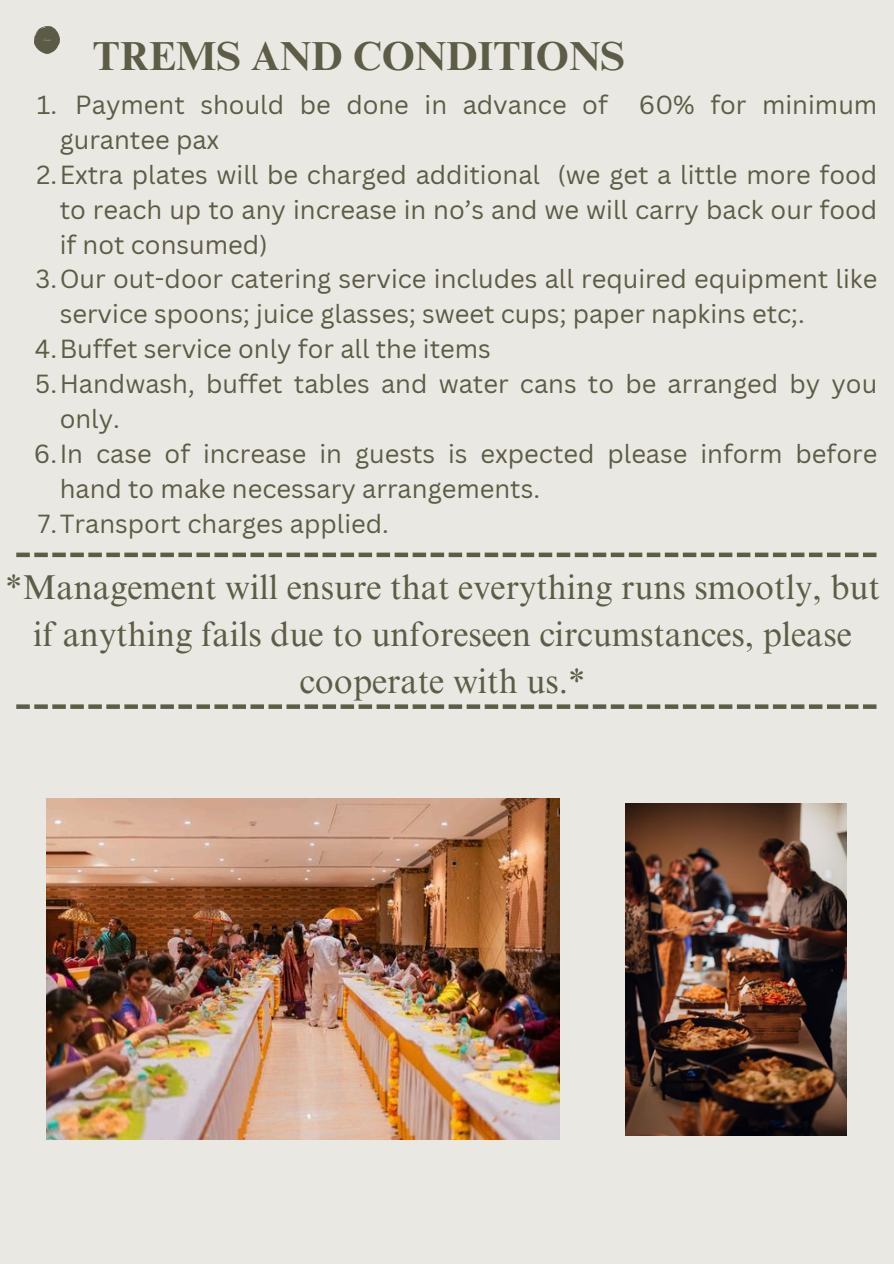
<style>
.page{position:relative;width:894px;height:1264px;background:#fff}
.page>*{position:absolute;margin:0;border:0;box-sizing:border-box;transform-origin:0 0}
.t1{font:700 40.5px "Times NRMT Pro";color:#5d5c46}
.t2{font:34.5px/47.2px "Times NRMT Pro";color:#5d5c46;text-align:center}
.t3{font:25.5px/34.8px "Canva Sans";color:#5d5c46}
</style>
<div class="page">
<div style="left:0;top:0;width:893px;height:1263px;background:#eae8e3"></div>
<img style="left:47px;top:798px;width:512px;height:341px">
<img style="left:625px;top:803px;width:221px;height:332px">
<img style="left:34px;top:26px;width:26px;height:27px">
<svg style="left:16px;top:552px;width:860px;height:5px"></svg>
<svg style="left:16px;top:704px;width:860px;height:5px"></svg>
<p class="t1" style="left:93px;top:41px;width:533px">TREMS AND CONDITIONS</p>
<p class="t3" style="left:60px;top:87px;width:818px;text-indent:16px">Payment should be done in advance of 60% for minimum gurantee pax</p>
<p class="t3" style="left:37px;top:87px;width:22px">1.</p>
<p class="t3" style="left:60px;top:156px;width:819px;text-align:justify;text-indent:-23px">2.Extra plates will be charged additional (we get a little more food to reach up to any increase in no’s and we will carry back our food if not consumed)</p>
<p class="t3" style="left:60px;top:261px;width:819px;text-indent:-24px">3.Our out-door catering service includes all required equipment like service spoons; juice glasses; sweet cups; paper napkins etc;.</p>
<p class="t3" style="left:35px;top:331px;width:457px">4.Buffet service only for all the items</p>
<p class="t3" style="left:60px;top:366px;width:818px;text-indent:-24px">5.Handwash, buffet tables and water cans to be arranged by you only.</p>
<h2 class="t3" style="left:60px;top:435px;width:819px;text-indent:-26px">6.In case of increase in guests is expected please inform before hand to make necessary arrangements.</h2>
<p class="t3" style="left:38px;top:505px;width:352px">7.Transport charges applied.</p>
<p class="t2" style="left:5px;top:567px;width:876px">*Management will ensure that everything runs smootly, but if anything fails due to unforeseen circumstances, please cooperate with us.*</p>
</div>
